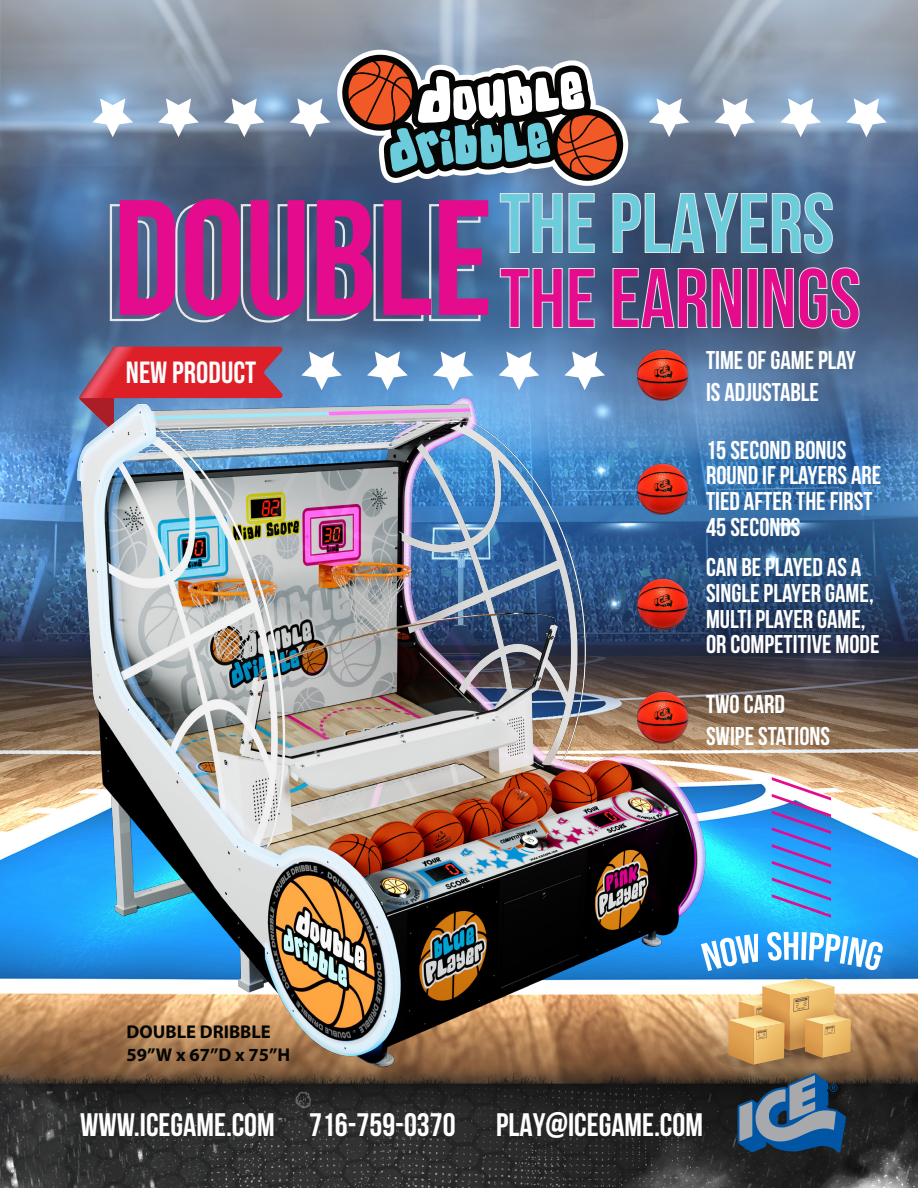
<style>
.page{position:relative;width:918px;height:1188px;background:#fff}
.page>*{position:absolute;margin:0;border:0;box-sizing:border-box;transform-origin:0 0}
.t1{font:700 84.15px/75px "Bebas Neue";color:#e40c8d}
.t2{font:700 32.55px "Bebas Neue";color:#fff}
.t3{font:30.6px "Bebas Neue";color:#fff}
.t4{font:700 25.65px/25.7px "Bebas Neue";color:#fff}
.t5{font:700 18.6px/22.2px "Myriad Pro";color:#040503}
.s1{color:#6dccdc}
.s2{font-size:163.95px}
</style>
<div class="page">
<img style="left:0;top:0;width:918px;height:1188px">
<svg style="left:337px;top:50px;width:291px;height:136px"></svg>
<svg style="left:500px;top:193px;width:95px;height:60px;background:#5f83aa"></svg>
<svg style="left:612px;top:192px;width:221px;height:62px;background:#4f6583"></svg>
<svg style="left:500px;top:268px;width:95px;height:60px;background:#5678a0"></svg>
<svg style="left:612px;top:268px;width:130px;height:60px;background:#51627d"></svg>
<div style="left:748px;top:268px;width:10px;height:60px;border:1px solid #e6e7e9"></div>
<svg style="left:763px;top:267px;width:97px;height:62px;background:#58677f"></svg>
<svg style="left:109px;top:202px;width:124px;height:122px;background:#607594"></svg>
<svg style="left:240px;top:203px;width:58px;height:121px;background:#5b6c87"></svg>
<svg style="left:306px;top:203px;width:60px;height:119px;background:#546a87"></svg>
<svg style="left:372px;top:203px;width:110px;height:119px;background:#4f6a8d"></svg>
<svg style="left:772px;top:777px;width:59px;height:141px;background:#689de1"></svg>
<svg style="left:290px;top:98px;width:40px;height:39px"></svg>
<svg style="left:224px;top:98px;width:41px;height:39px"></svg>
<svg style="left:158px;top:98px;width:41px;height:39px"></svg>
<svg style="left:92px;top:98px;width:41px;height:39px"></svg>
<svg style="left:846px;top:98px;width:41px;height:39px"></svg>
<svg style="left:780px;top:98px;width:41px;height:39px"></svg>
<svg style="left:715px;top:98px;width:40px;height:39px"></svg>
<svg style="left:649px;top:98px;width:41px;height:39px"></svg>
<svg style="left:761px;top:979px;width:95px;height:174px;background:#918671"></svg>
<svg style="left:767px;top:932px;width:117px;height:39px"></svg>
<img style="left:0;top:337px;width:761px;height:824px">
<h1 class="t1" style="left:113px;top:185px;width:749px;text-indent:386px"><span class="s1">THE PLAYERS<br></span><span class="s2">DOUBLE</span>THE EARNINGS</h1>
<p class="t3" style="left:126px;top:356px;width:132px">NEW PRODUCT</p>
<p class="t4" style="left:706px;top:344px;width:151px;line-height:31.5px">TIME OF GAME PLAY<br>IS ADJUSTABLE</p>
<p class="t4" style="left:706px;top:437px;width:177px">15 SECOND BONUS<br>ROUND IF PLAYERS ARE<br>TIED AFTER THE FIRST<br>45 SECONDS</p>
<p class="t4" style="left:706px;top:554px;width:175px">CAN BE PLAYED AS A<br>SINGLE PLAYER GAME,<br>MULTI PLAYER GAME,<br>OR COMPETITIVE MODE</p>
<p class="t5" style="left:127px;top:1020px;width:165px">DOUBLE DRIBBLE<br>59”W x 67”D x 75”H</p>
<p class="t4" style="left:706px;top:688px;width:126px;line-height:31.5px">TWO CARD<br>SWIPE STATIONS</p>
<p class="t2" style="left:80px;top:1107px;width:624px">WWW.ICEGAME.COM 716-759-0370 PLAY@ICEGAME.COM</p>
</div>
